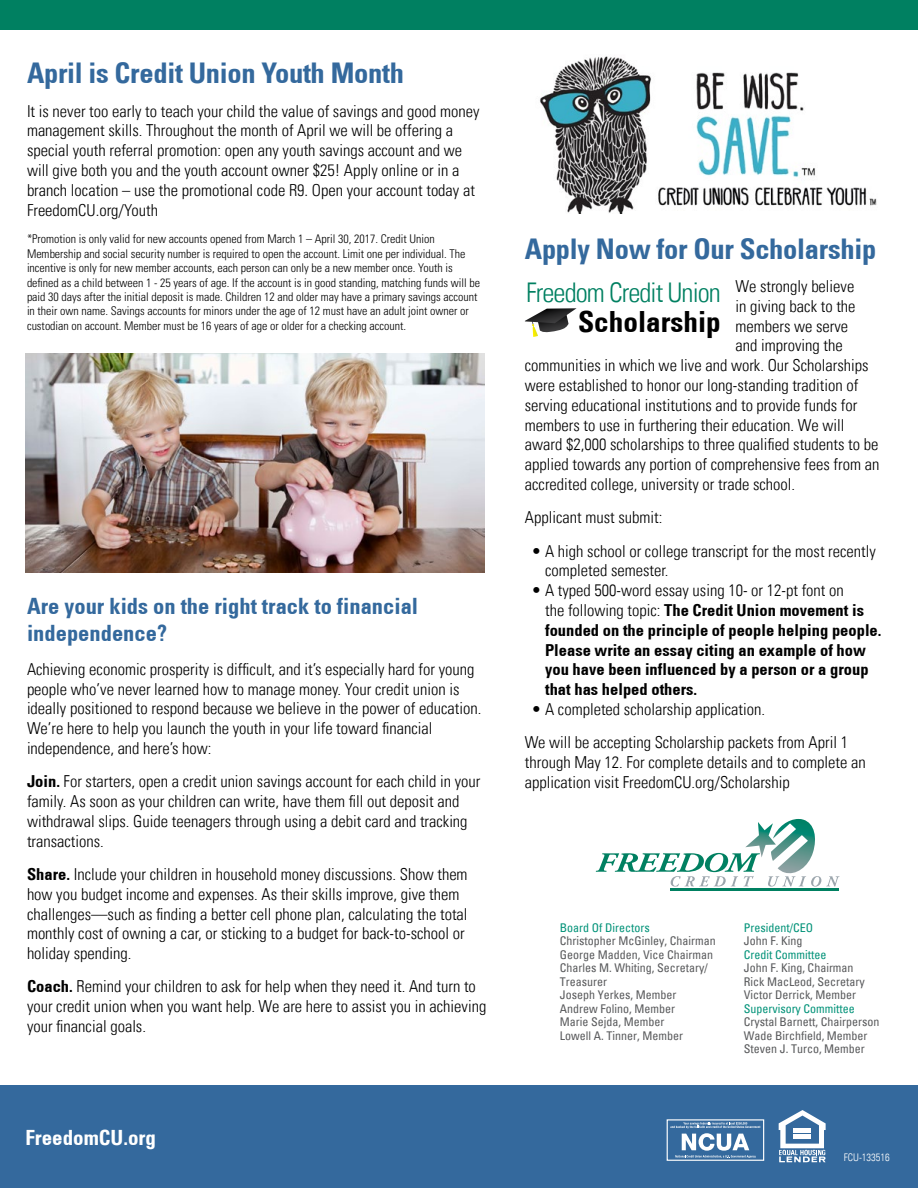
<style>
.page{position:relative;width:918px;height:1188px;background:#fff}
.page>*{position:absolute;margin:0;border:0;box-sizing:border-box;transform-origin:0 0}
.t1{font:700 condensed 29.25px "Univers 67";color:#000}
.t2{font:700 condensed 28.5px "Univers 67";letter-spacing:-.01em;color:#34699d}
.t3{font:300 condensed 27.15px "Univers LT";letter-spacing:-.035em;color:#008061}
.t4{font:700 condensed 22.5px/27px "Univers 67";color:#34699d}
.t5{font:700 condensed 21px "Univers 67";color:#fff}
.t6{font:300 condensed 16.5px/19.8px "Univers LT";color:#000}
.t7{font:700 condensed 16.5px/19.8px "Univers 67";color:#000}
.t8{font:300 condensed 16.5px/19.8px "Univers LT Std";color:#000}
.t9{font:300 condensed 12px/14.4px "Univers LT Std";color:#000}
.t10{font:condensed 12px/13.5px "Univers";color:#58595b}
.t11{font:condensed 12px "Univers";color:#009278}
.t12{font:300 condensed 10.5px "Univers LT";color:#fff}
.s1{font-family:"Univers LT"}
.s2{font-family:"Univers LT";font-weight:300}
.s3{font-family:"Univers 67";font-weight:700}
</style>
<div class="page">
<div style="left:0;top:1086px;width:918px;height:102px;background:#34699d"></div>
<div style="left:0;top:0;width:918px;height:30px;background:#008061"></div>
<div style="left:667px;top:1119px;width:97px;height:42px;border:1px solid #fff"></div>
<svg style="left:670px;top:1122px;width:90px;height:36px"></svg>
<svg style="left:779px;top:1110px;width:47px;height:52px"></svg>
<hr style="left:670px;top:888px;width:169px;height:3px;background:#008061">
<svg style="left:596px;top:819px;width:244px;height:68px"></svg>
<img style="left:540px;top:56px;width:337px;height:158px">
<svg style="left:525px;top:308px;width:52px;height:29px"></svg>
<img style="left:26px;top:353px;width:458px;height:220px">
<h2 class="t2" style="left:27px;top:56px;width:378px">April is Credit Union Youth Month</h2>
<p class="t6" style="left:27px;top:101px;width:454px">It is never too early to teach your child the value of savings and good money management skills. Throughout the month of April we will be offering a special youth referral promotion: open any youth savings account and we</p>
<p class="t8" style="left:27px;top:160px;width:449px"><span class="s1">will give both you and the</span> youth account owner $25! Apply online or in a branch location – use the promotional code R9. Open your account today at<br>FreedomCU.org/Youth</p>
<p class="t9" style="left:27px;top:232px;width:455px">*Promotion is only valid for new accounts opened from March 1 – April 30, 2017. Credit Union Membership and social security number is required to open the account. Limit one per individual. The incentive is only for new member accounts, each person can only be a new member once. Youth is defined as a child between 1 - 25 years of age. If the account is in good standing, matching funds will be paid 30 days after the initial deposit is made. Children 12 and older may have a primary savings account in their own name. Savings accounts for minors under the age of 12 must have an adult joint owner or custodian on account. Member must be 16 years of age or older for a checking account.</p>
<h2 class="t2" style="left:525px;top:231px;width:353px">Apply Now for Our Scholarship</h2>
<p class="t6" style="left:736px;top:276px;width:120px">We strongly believe</p>
<p class="t6" style="left:736px;top:296px;width:122px">in giving back to the</p>
<p class="t6" style="left:736px;top:316px;width:114px">members we serve</p>
<p class="t6" style="left:736px;top:336px;width:109px">and improving the</p>
<p class="t6" style="left:525px;top:356px;width:345px">communities in which we live and work. Our Scholarships</p>
<p class="t6" style="left:525px;top:375px;width:335px">were established to honor our long-standing tradition of</p>
<p class="t6" style="left:525px;top:395px;width:334px">serving educational institutions and to provide funds for</p>
<p class="t6" style="left:525px;top:415px;width:321px">members to use in furthering their education. We will</p>
<p class="t6" style="left:525px;top:435px;width:355px">award $2,000 scholarships to three qualified students to be</p>
<p class="t6" style="left:525px;top:455px;width:356px">applied towards any portion of comprehensive fees from an</p>
<p class="t6" style="left:525px;top:474px;width:272px">accredited college, university or trade school.</p>
<p class="t6" style="left:525px;top:508px;width:139px">Applicant must submit:</p>
<p class="t6" style="left:545px;top:541px;width:332px;text-indent:-13px">• A high school or college transcript for the most recently completed semester.</p>
<p class="t6" style="left:532px;top:581px;width:314px">• A typed 500-word essay using 10- or 12-pt font on</p>
<p class="t7" style="left:545px;top:600px;width:338px"><span class="s2">the following topic:</span> The Credit Union movement is founded on the principle of people helping people.<br>Please write an essay citing an example of how you have been influenced by a person or a group that has helped others.</p>
<p class="t6" style="left:525px;top:693px;width:325px;line-height:33.3px;text-indent:7px">• A completed scholarship application.<br>We will be accepting Scholarship packets from April 1</p>
<p class="t6" style="left:525px;top:752px;width:342px">through May 12. For complete details and to complete an application visit FreedomCU.org/Scholarship</p>
<h3 class="t3" style="left:526px;top:276px;width:196px">Freedom Credit Union</h3>
<h1 class="t1" style="left:578px;top:304px;width:144px">Scholarship</h1>
<h3 class="t4" style="left:27px;top:593px;width:393px">Are your kids on the right track to financial independence?</h3>
<p class="t6" style="left:27px;top:659px;width:456px">Achieving economic prosperity is difficult, and it’s especially hard for young people who’ve never learned how to manage money. Your credit union is ideally positioned to respond because we believe in the power of education.<br>We’re here to help you launch the youth in your life toward financial independence, and here’s how:</p>
<p class="t6" style="left:27px;top:772px;width:455px"><span class="s3">Join.</span> For starters, open a credit union savings account for each child in your family. As soon as your children can write, have them fill out deposit and withdrawal slips. Guide teenagers through using a debit card and tracking transactions.</p>
<p class="t6" style="left:27px;top:864px;width:442px"><span class="s3">Share.</span> Include your children in household money discussions. Show them how you budget income and expenses. As their skills improve, give them challenges—such as finding a better cell phone plan, calculating the total monthly cost of owning a car, or sticking to a budget for back-to-school or holiday spending.</p>
<p class="t6" style="left:27px;top:977px;width:461px"><span class="s3">Coach.</span> Remind your children to ask for help when they need it. And turn to your credit union when you want help. We are here to assist you in achieving your financial goals.</p>
<p class="t11" style="left:560px;top:920px;width:91px">Board Of Directors</p>
<p class="t10" style="left:560px;top:934px;width:157px">Christopher McGinley, Chairman<br>George Madden, Vice Chairman<br>Charles M. Whiting, Secretary/<br>Treasurer<br>Joseph Yerkes, Member<br>Andrew Folino, Member<br>Marie Sejda, Member<br>Lowell A. Tinner, Member</p>
<p class="t11" style="left:744px;top:920px;width:71px">President/CEO</p>
<p class="t10" style="left:744px;top:934px;width:60px">John F. King</p>
<p class="t11" style="left:744px;top:947px;width:84px">Credit Committee</p>
<p class="t10" style="left:744px;top:961px;width:123px">John F. King, Chairman<br>Rick MacLeod, Secretary<br>Victor Derrick, Member</p>
<p class="t11" style="left:744px;top:1001px;width:113px">Supervisory Committee</p>
<p class="t10" style="left:744px;top:1015px;width:137px">Crystal Barnett, Chairperson<br>Wade Birchfield, Member<br>Steven J. Turco, Member</p>
<p class="t5" style="left:26px;top:1124px;width:132px">FreedomCU.org</p>
<p class="t12" style="left:844px;top:1151px;width:48px">FCU-133516</p>
</div>
